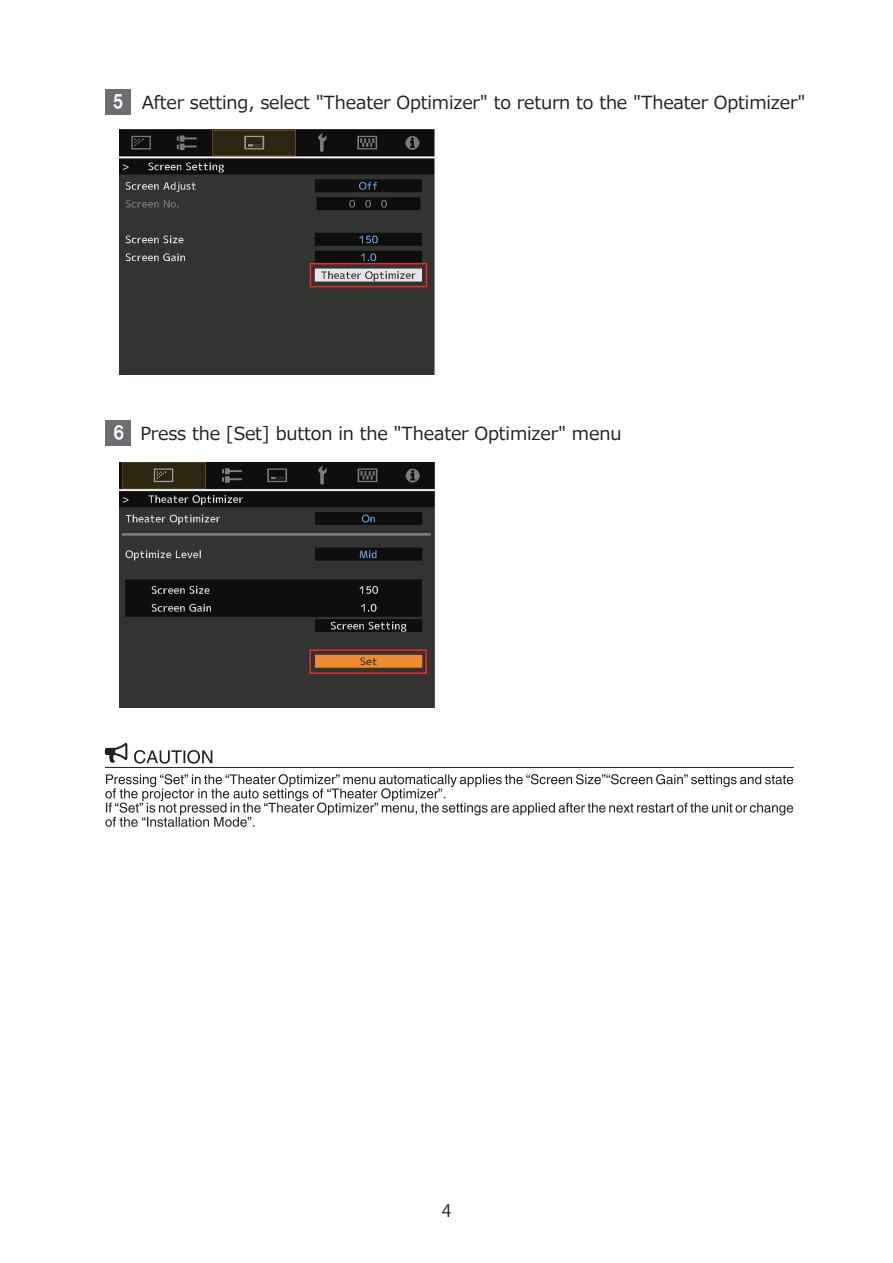
<style>
.page{position:relative;width:893px;height:1263px;background:#fff}
.page>*{position:absolute;margin:0;border:0;box-sizing:border-box;transform-origin:0 0}
.t1{font:18px "Meiryo UI";letter-spacing:-.01em;color:#231f20}
.t2{font:18px "HGP Soei Kakugothic UB";color:#fff}
.t3{font:17.25px "Koz Go Pr 6 N";color:#231f20}
</style>
<div class="page">
<div style="left:106px;top:89px;width:25px;height:25px;background:#6c6d70"></div>
<div style="left:106px;top:420px;width:25px;height:25px;background:#6c6d70"></div>
<img style="left:119px;top:462px;width:315px;height:246px">
<div style="left:309px;top:649px;width:118px;height:25px;border:2px solid #ee2928"></div>
<img style="left:119px;top:129px;width:316px;height:246px">
<div style="left:310px;top:263px;width:117px;height:24px;border:2px solid #ee2928"></div>
<svg style="left:105px;top:743px;width:22px;height:20px"></svg>
<svg style="left:134px;top:750px;width:78px;height:14px"></svg>
<svg style="left:105px;top:774px;width:688px;height:53px"></svg>
<hr style="left:105px;top:767px;width:689px;height:1px;background:#231f20">
<p class="t2" style="left:113px;top:93px;width:13px">5</p>
<p class="t1" style="left:142px;top:90px;width:665px">After setting, select "Theater Optimizer" to return to the "Theater Optimizer"</p>
<p class="t2" style="left:113px;top:424px;width:13px">6</p>
<p class="t1" style="left:140px;top:421px;width:483px">Press the [Set] button in the "Theater Optimizer" menu</p>
<p class="t3" style="left:442px;top:1200px;width:11px">4</p>
</div>
